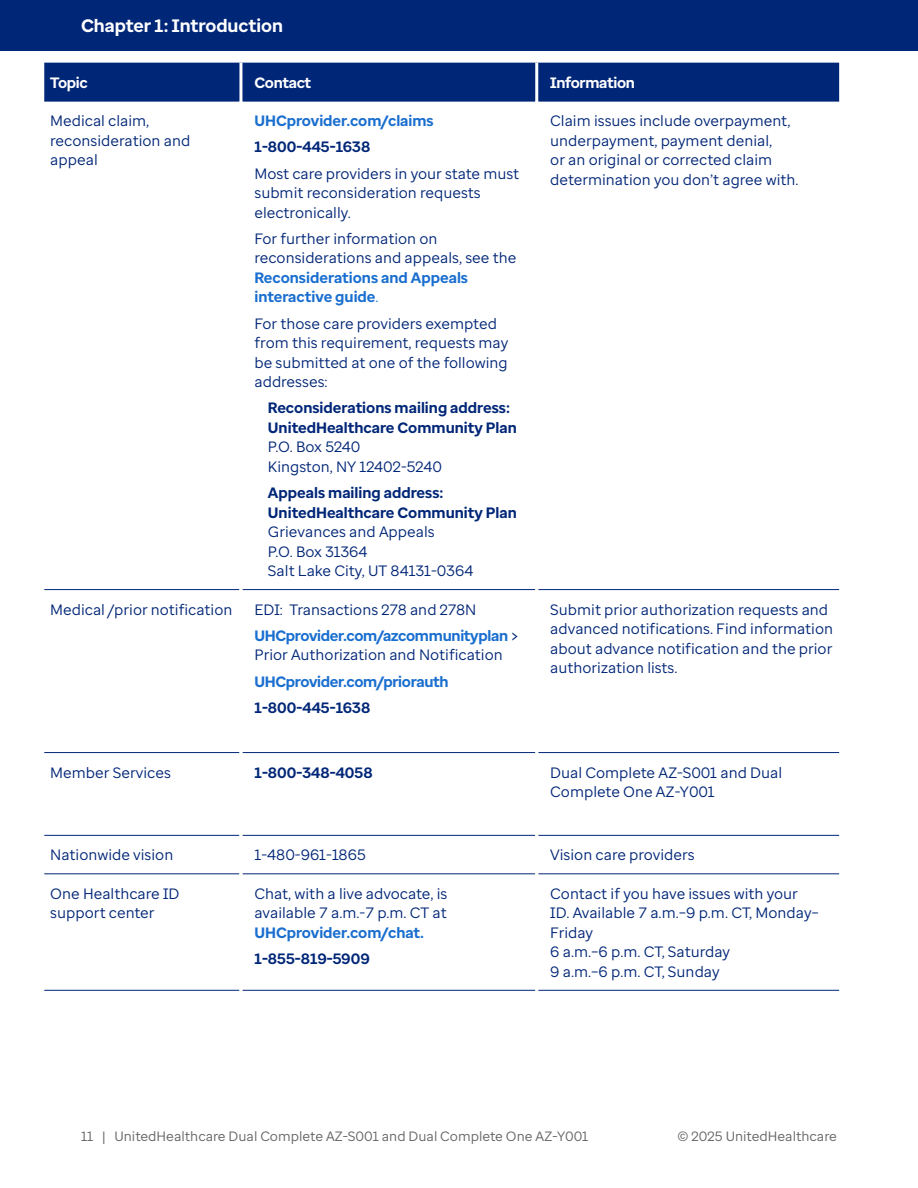
<style>
.page{position:relative;width:918px;height:1188px;background:#fff}
.page>*{position:absolute;margin:0;border:0;box-sizing:border-box;transform-origin:0 0}
.t1{font:700 18px "Enterprise Sans";color:#fff}
.Body{font:15px/19.5px "Enterprise Sans";color:#002677}
.Body-2{font:700 15px/19.5px "Enterprise Sans";color:#002677}
.Body-3{font:700 15px "Enterprise Sans";letter-spacing:-.02em;color:#196ecf}
.t2{font:700 15px "Enterprise Sans";letter-spacing:-.02em;color:#fff}
.Body-4{font:700 15px "Enterprise Sans";color:#196ecf}
.BODY{font:700 15px "Enterprise Sans";color:#002677}
.t3{font:13.5px "Enterprise Sans";color:#636366}
.s1{font-weight:700;color:#196ecf}
.s2{color:#196ecf}
.s3{font-weight:400}
.s4{font-weight:700}
</style>
<div class="page">
<div style="left:0;top:0;width:918px;height:51px;background:#002677"></div>
<div style="left:44px;top:63px;width:795px;height:38px;background:#002677"></div>
<svg style="left:44px;top:590px;width:795px;height:400px"></svg>
<hr style="left:44px;top:101px;width:195px;height:1px;background:#002677">
<hr style="left:44px;top:589px;width:195px;height:1px;background:#002677">
<hr style="left:44px;top:752px;width:195px;height:1px;background:#002677">
<hr style="left:44px;top:835px;width:195px;height:1px;background:#002677">
<hr style="left:242px;top:101px;width:293px;height:1px;background:#002677">
<hr style="left:242px;top:589px;width:293px;height:1px;background:#002677">
<hr style="left:242px;top:752px;width:293px;height:1px;background:#002677">
<hr style="left:242px;top:835px;width:293px;height:1px;background:#002677">
<hr style="left:538px;top:101px;width:301px;height:1px;background:#002677">
<hr style="left:538px;top:589px;width:301px;height:1px;background:#002677">
<hr style="left:538px;top:752px;width:301px;height:1px;background:#002677">
<hr style="left:538px;top:835px;width:301px;height:1px;background:#002677">
<hr style="left:44px;top:874px;width:195px;height:1px;background:#002677">
<hr style="left:242px;top:874px;width:293px;height:1px;background:#002677">
<hr style="left:538px;top:874px;width:301px;height:1px;background:#002677">
<hr style="left:44px;top:990px;width:195px;height:1px;background:#002677">
<hr style="left:242px;top:990px;width:293px;height:1px;background:#002677">
<hr style="left:538px;top:990px;width:301px;height:1px;background:#002677">
<hr style="left:239px;top:63px;width:3px;height:38px;background:#fff">
<hr style="left:535px;top:63px;width:3px;height:38px;background:#fff">
<hr style="left:239px;top:590px;width:3px;height:163px;background:#fff">
<hr style="left:535px;top:590px;width:3px;height:163px;background:#fff">
<hr style="left:239px;top:753px;width:3px;height:82px;background:#fff">
<hr style="left:535px;top:753px;width:3px;height:82px;background:#fff">
<hr style="left:239px;top:835px;width:3px;height:39px;background:#fff">
<hr style="left:535px;top:835px;width:3px;height:39px;background:#fff">
<hr style="left:239px;top:874px;width:3px;height:116px;background:#fff">
<hr style="left:535px;top:874px;width:3px;height:116px;background:#fff">
<p class="t1" style="left:81px;top:14px;width:204px">Chapter 1: Introduction</p>
<p class="t2" style="left:50px;top:73px;width:39px">Topic</p>
<p class="t2" style="left:254px;top:73px;width:58px">Contact</p>
<p class="t2" style="left:550px;top:73px;width:86px">Information</p>
<p class="Body" style="left:50px;top:111px;width:142px">Medical claim, reconsideration and appeal</p>
<p class="Body-4" style="left:254px;top:111px;width:181px">UHCprovider.com/claims</p>
<p class="Body" style="left:550px;top:111px;width:250px">Claim issues include overpayment, underpayment, payment denial,<br>or an original or corrected claim determination you don’t agree with.</p>
<p class="Body-2" style="left:254px;top:137px;width:117px">1-800-445-1638</p>
<p class="Body" style="left:254px;top:163px;width:266px">Most care providers in your state must submit reconsideration requests electronically.</p>
<p class="Body" style="left:254px;top:229px;width:263px">For further information on reconsiderations and appeals, see the<br><span class="s1">Reconsiderations and Appeals interactive guide</span><span class="s2">.</span></p>
<p class="Body" style="left:254px;top:313px;width:255px">For those care providers exempted from this requirement, requests may be submitted at one of the following addresses:</p>
<p class="Body-2" style="left:268px;top:398px;width:250px">Reconsiderations mailing address:<br>UnitedHealthcare Community Plan<br><span class="s3">P.O. Box 5240<br>Kingston, NY 12402-5240</span></p>
<p class="Body" style="left:268px;top:483px;width:250px"><span class="s4">Appeals mailing address:<br>UnitedHealthcare Community Plan<br></span>Grievances and Appeals<br>P.O. Box 31364<br>Salt Lake City, UT 84131-0364</p>
<p class="Body" style="left:50px;top:599px;width:184px">Medical /prior notification</p>
<p class="Body" style="left:254px;top:599px;width:223px">EDI: Transactions 278 and 278N</p>
<p class="Body" style="left:254px;top:626px;width:264px"><span class="s1">UHCprovider.com/azcommunityplan</span> &gt;<br>Prior Authorization and Notification</p>
<p class="Body-3" style="left:254px;top:671px;width:196px">UHCprovider.com/priorauth</p>
<p class="Body-2" style="left:254px;top:698px;width:117px">1-800-445-1638</p>
<p class="Body" style="left:550px;top:599px;width:284px">Submit prior authorization requests and advanced notifications. Find information about advance notification and the prior authorization lists.</p>
<p class="Body" style="left:50px;top:762px;width:122px">Member Services</p>
<p class="BODY" style="left:254px;top:762px;width:120px">1-800-348-4058</p>
<p class="Body" style="left:550px;top:762px;width:233px">Dual Complete AZ-S001 and Dual<br>Complete One AZ-Y001</p>
<p class="Body" style="left:50px;top:845px;width:125px">Nationwide vision</p>
<p class="Body" style="left:254px;top:845px;width:113px">1-480-961-1865</p>
<p class="Body" style="left:550px;top:845px;width:146px">Vision care providers</p>
<p class="Body" style="left:50px;top:884px;width:131px">One Healthcare ID support center</p>
<p class="Body" style="left:254px;top:884px;width:195px;text-align:justify">Chat, with a live advocate, is available 7 a.m.-7 p.m. CT at <span class="s1">UHCprovider.com/chat.</span></p>
<p class="Body-2" style="left:254px;top:949px;width:117px">1-855-819-5909</p>
<p class="Body" style="left:550px;top:884px;width:270px">Contact if you have issues with your<br>ID. Available 7 a.m.–9 p.m. CT, Monday–<br>Friday<br>6 a.m.–6 p.m. CT, Saturday<br>9 a.m.–6 p.m. CT, Sunday</p>
<p class="t3" style="left:81px;top:1128px;width:509px">11 | UnitedHealthcare Dual Complete AZ-S001 and Dual Complete One AZ-Y001</p>
<p class="t3" style="left:678px;top:1128px;width:161px">© 2025 UnitedHealthcare</p>
</div>
